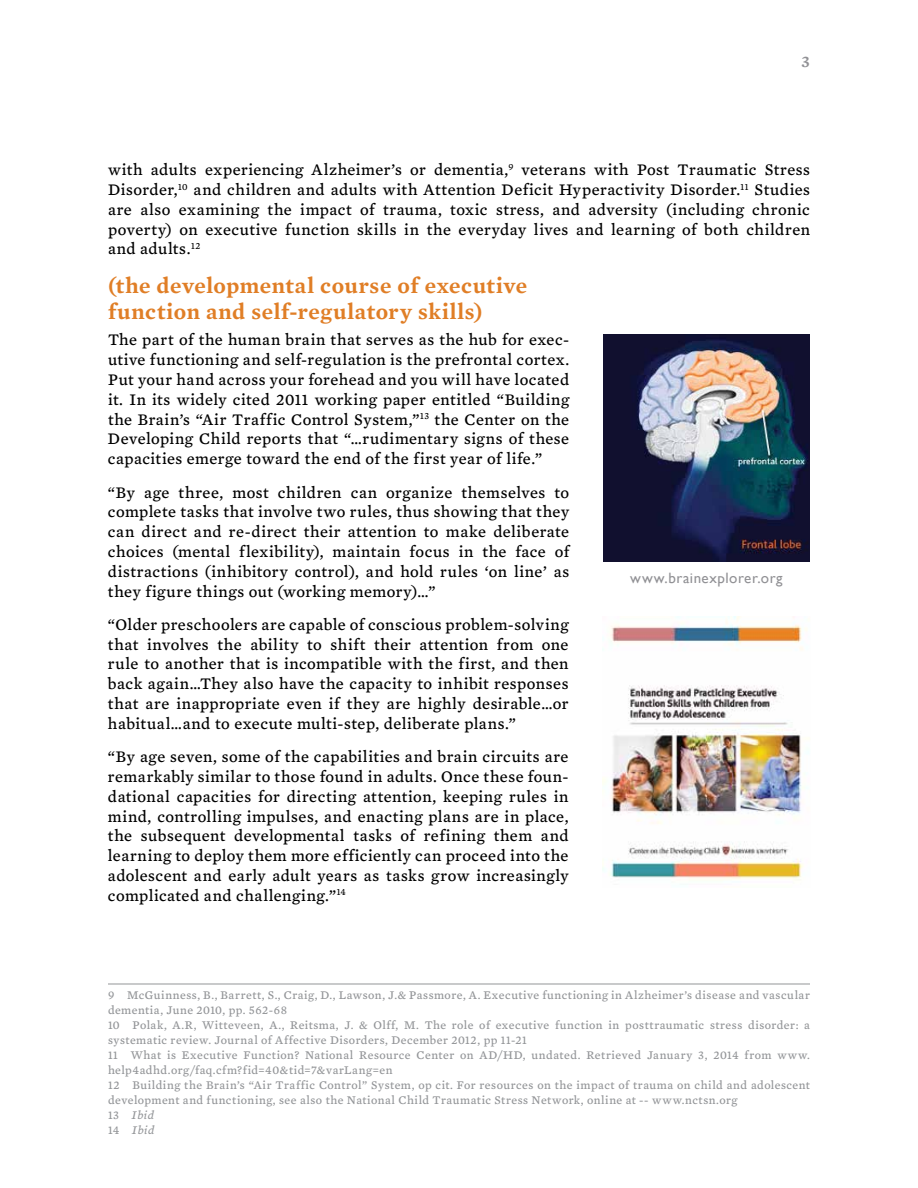
<style>
.page{position:relative;width:918px;height:1188px;background:#fff}
.page>*{position:absolute;margin:0;border:0;box-sizing:border-box;transform-origin:0 0}
.t1{font:600 22.5px/25.5px "Mercury Text G4";letter-spacing:.02em;color:#e07e26}
.t2{font:16.5px/19.8px "Mercury Text G4";letter-spacing:.03em;color:#000;text-align:justify}
.t3{font:600 16.5px "Mercury Text G4";color:#919195}
.t4{font:15px "Gill Sans";letter-spacing:.035em;color:#919195}
.t5{font:12px/15px "Mercury Text G4";letter-spacing:.045em;color:#939598}
.s1{font-style:italic}
</style>
<div class="page">
<hr style="left:108px;top:984px;width:702px;height:1px;background:#939598">
<img style="left:603px;top:334px;width:207px;height:228px">
<img style="left:602px;top:617px;width:207px;height:263px">
<p class="t3" style="left:802px;top:49px;width:10px">3</p>
<p class="t2" style="left:108px;top:159px;width:704px">with adults experiencing Alzheimer’s or dementia,<sup>9</sup> veterans with Post Traumatic Stress Disorder,<sup>10</sup> and children and adults with Attention Deficit Hyperactivity Disorder.<sup>11</sup> Studies are also examining the impact of trauma, toxic stress, and adversity (including chronic poverty) on executive function skills in the everyday lives and learning of both children and adults.<sup>12</sup></p>
<h1 class="t1" style="left:108px;top:272px;width:421px">(the developmental course of executive function and self-regulatory skills)</h1>
<p class="t2" style="left:108px;top:329px;width:463px">The part of the human brain that serves as the hub for exec&shy;utive functioning and self-regulation is the prefrontal cortex.<br>Put your hand across your forehead and you will have located it. In its widely cited 2011 working paper entitled “Building the Brain’s “Air Traffic Control System,”<sup>13</sup> the Center on the Developing Child reports that “…rudimentary signs of these capacities emerge toward the end of the first year of life.”</p>
<p class="t2" style="left:108px;top:481px;width:463px">“By age three, most children can organize themselves to complete tasks that involve two rules, thus showing that they can direct and re-direct their attention to make deliberate choices (mental flexibility), maintain focus in the face of distractions (inhibitory control), and hold rules ‘on line’ as they figure things out (working memory)…”</p>
<p class="t2" style="left:108px;top:614px;width:462px">“Older preschoolers are capable of conscious problem-solving that involves the ability to shift their attention from one rule to another that is incompatible with the first, and then back again…They also have the capacity to inhibit responses that are inappropriate even if they are highly desirable…or habitual…and to execute multi-step, deliberate plans.”</p>
<p class="t2" style="left:108px;top:746px;width:462px">“By age seven, some of the capabilities and brain circuits are remarkably similar to those found in adults. Once these foun&shy;dational capacities for directing attention, keeping rules in mind, controlling impulses, and enacting plans are in place, the subsequent developmental tasks of refining them and learning to deploy them more efficiently can proceed into the adolescent and early adult years as tasks grow increasingly complicated and challenging.”<sup>14</sup></p>
<p class="t4" style="left:630px;top:569px;width:154px">www.brainexplorer.org</p>
<p class="t5" style="left:108px;top:987px;width:704px">9 McGuinness, B., Barrett, S., Craig, D., Lawson, J.&amp; Passmore, A. Executive functioning in Alzheimer’s disease and vascular dementia, June 2010, pp. 562-68<br>10 Polak, A.R, Witteveen, A., Reitsma, J. &amp; Olff, M. The role of executive function in posttraumatic stress disorder: a systematic review. Journal of Affective Disorders, December 2012, pp 11-21<br>11 What is Executive Function? National Resource Center on AD/HD, undated. Retrieved January 3, 2014 from www. help4adhd.org/faq.cfm?fid=40&amp;tid=7&amp;varLang=en<br>12 Building the Brain’s “Air Traffic Control” System, op cit. For resources on the impact of trauma on child and adolescent development and functioning, see also the National Child Traumatic Stress Network, online at -- www.nctsn.org<br>13 <span class="s1">Ibid<br></span>14 <span class="s1">Ibid</span></p>
</div>
